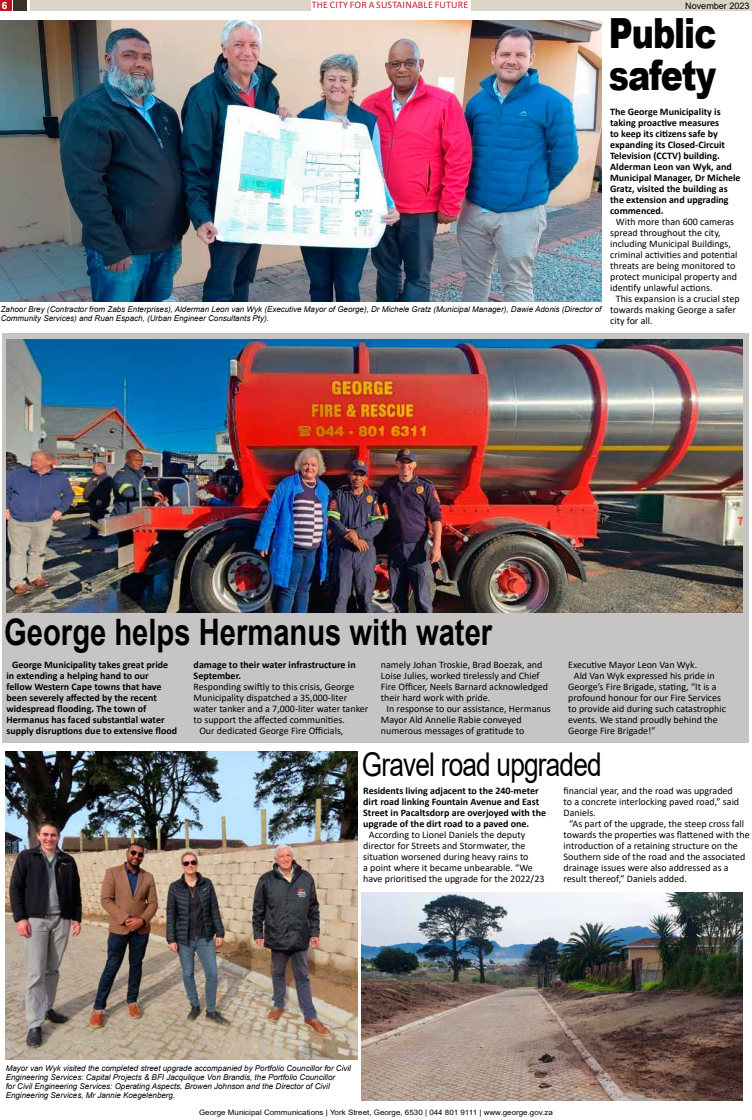
<style>
.page{position:relative;width:752px;height:1120px;background:#fff}
.page>*{position:absolute;margin:0;border:0;box-sizing:border-box;transform-origin:0 0}
.t1{font:900 41.6px/41.6px "Arial";letter-spacing:-.03em;color:#000;scale:.8 1}
.t2{font:700 36.4px "Arial";color:#000;scale:.8 1}
.t3{font:32.7px "Arial";letter-spacing:-.03em;color:#000;scale:.8 1}
.t4{font:10px/11px "Calibri";color:#000}
.t5{font:700 10px/11px "Calibri";color:#000}
.t6{font:10px "Calibri";letter-spacing:.02em;color:#c61c2a}
.t7{font:700 10px "Arial";color:#fff}
.t8{font:9px "Arial";color:#000}
.t9{font:italic 8px/9px "Arial";color:#000}
.t10{font:7.4px "Arial";color:#000;scale:1.08 1}
</style>
<div class="page">
<div style="left:30px;top:0;width:280px;height:11px;background:#dbd5c7"></div>
<div style="left:471px;top:0;width:280px;height:11px;background:#dbd5c7"></div>
<div style="left:13px;top:0;width:14px;height:11px;background:#3b3126"></div>
<div style="left:0;top:0;width:11px;height:11px;background:#bb1420"></div>
<div style="left:2px;top:334px;width:746px;height:409px;background:#c6c5c4"></div>
<img style="left:6px;top:751px;width:351px;height:308px">
<img style="left:0;top:21px;width:601px;height:281px">
<img style="left:361px;top:892px;width:381px;height:209px">
<img style="left:7px;top:340px;width:734px;height:272px">
<p class="t7" style="left:2px;top:-2px;width:7px">6</p>
<p class="t6" style="left:311px;top:-2px;width:100px">The City for a sustainable</p>
<p class="t6" style="left:434px;top:-2px;width:29px">future</p>
<p class="t8" style="left:685px;top:-1px;width:66px">November 2023</p>
<h1 class="t1" style="left:608px;top:11px;width:136px">Public safety</h1>
<p class="t5" style="left:610px;top:106px;width:132px">The George Municipality is taking proactive measures<br>to keep its citizens safe by expanding its Closed-Circuit<br>Television (CCTV) building.<br>Alderman Leon van Wyk, and<br>Municipal Manager, Dr Michele<br>Gratz, visited the building as the extension and upgrading commenced.</p>
<p class="t4" style="left:615px;top:216px;width:120px">With more than 600 cameras</p>
<p class="t4" style="left:610px;top:227px;width:112px">spread throughout the city,</p>
<p class="t4" style="left:610px;top:238px;width:122px">including Municipal Buildings,</p>
<p class="t4" style="left:610px;top:249px;width:129px">criminal activities and potential</p>
<p class="t4" style="left:610px;top:260px;width:126px">threats are being monitored to</p>
<p class="t4" style="left:610px;top:271px;width:128px">protect municipal property and</p>
<p class="t4" style="left:610px;top:282px;width:104px">identify unlawful actions.</p>
<p class="t4" style="left:615px;top:293px;width:125px">This expansion is a crucial step</p>
<p class="t4" style="left:610px;top:304px;width:127px">towards making George a safer</p>
<p class="t4" style="left:610px;top:315px;width:44px">city for all.</p>
<p class="t9" style="left:1px;top:305px;width:602px">Zahoor Brey (Contractor from Zabs Enterprises), Alderman Leon van Wyk (Executive Mayor of George), Dr Michele Gratz (Municipal Manager), Dawie Adonis (Director of<br>Community Services) and Ruan Espach, (Urban Engineer Consultants Pty).</p>
<h2 class="t2" style="left:4px;top:607px;width:611px">George helps Hermanus with water</h2>
<p class="t4" style="left:568px;top:659px;width:130px">Executive Mayor Leon Van Wyk.</p>
<p class="t4" style="left:573px;top:670px;width:142px">Ald Van Wyk expressed his pride in</p>
<p class="t4" style="left:568px;top:681px;width:150px">George’s Fire Brigade, stating, “It is a</p>
<p class="t4" style="left:568px;top:692px;width:154px">profound honour for our Fire Services</p>
<p class="t4" style="left:568px;top:703px;width:159px">to provide aid during such catastrophic</p>
<p class="t4" style="left:568px;top:714px;width:151px">events. We stand proudly behind the</p>
<p class="t4" style="left:568px;top:725px;width:89px">George Fire Brigade!”</p>
<h3 class="t3" style="left:361px;top:742px;width:301px">Gravel road upgraded</h3>
<p class="t5" style="left:363px;top:785px;width:184px">Residents living adjacent to the 240-meter dirt road linking Fountain Avenue and East Street in Pacaltsdorp are overjoyed with the upgrade of the dirt road to a paved one.</p>
<p class="t4" style="left:363px;top:829px;width:183px;text-indent:6px">According to Lionel Daniels the deputy director for Streets and Stormwater, the situation worsened during heavy rains to<br>a point where it became unbearable. “We have prioritised the upgrade for the 2022/23</p>
<p class="t4" style="left:381px;top:659px;width:163px">namely Johan Troskie, Brad Boezak, and</p>
<p class="t4" style="left:381px;top:670px;width:160px">Loise Julies, worked tirelessly and Chief</p>
<p class="t4" style="left:381px;top:681px;width:168px">Fire Officer, Neels Barnard acknowledged</p>
<p class="t4" style="left:381px;top:692px;width:111px">their hard work with pride.</p>
<p class="t4" style="left:386px;top:703px;width:166px">In response to our assistance, Hermanus</p>
<p class="t4" style="left:381px;top:714px;width:142px">Mayor Ald Annelie Rabie conveyed</p>
<p class="t4" style="left:381px;top:725px;width:145px">numerous messages of gratitude to</p>
<p class="t5" style="left:6px;top:659px;width:172px;text-indent:6px">George Municipality takes great pride in extending a helping hand to our<br>fellow Western Cape towns that have been severely affected by the recent widespread flooding. The town of Hermanus has faced substantial water supply disruptions due to extensive flood</p>
<p class="t5" style="left:193px;top:659px;width:163px">damage to their water infrastructure in<br>September.</p>
<p class="t4" style="left:193px;top:681px;width:162px">Responding swiftly to this crisis, George</p>
<p class="t4" style="left:193px;top:692px;width:155px">Municipality dispatched a 35,000-liter</p>
<p class="t4" style="left:193px;top:703px;width:176px">water tanker and a 7,000-liter water tanker</p>
<p class="t4" style="left:193px;top:714px;width:153px">to support the affected communities.</p>
<p class="t4" style="left:199px;top:725px;width:145px">Our dedicated George Fire Officials,</p>
<p class="t4" style="left:563px;top:785px;width:171px">financial year, and the road was upgraded</p>
<p class="t4" style="left:563px;top:796px;width:177px">to a concrete interlocking paved road,” said</p>
<p class="t4" style="left:563px;top:807px;width:34px">Daniels.</p>
<p class="t4" style="left:569px;top:818px;width:176px">“As part of the upgrade, the steep cross fall</p>
<p class="t4" style="left:563px;top:829px;width:188px">towards the properties was flattened with the</p>
<p class="t4" style="left:563px;top:840px;width:176px">introduction of a retaining structure on the</p>
<p class="t4" style="left:563px;top:851px;width:183px">Southern side of the road and the associated</p>
<p class="t4" style="left:563px;top:862px;width:166px">drainage issues were also addressed as a</p>
<p class="t4" style="left:563px;top:873px;width:125px">result thereof,” Daniels added.</p>
<p class="t9" style="left:6px;top:1064px;width:347px">Mayor van Wyk visited the completed street upgrade accompanied by Portfolio Councillor for Civil Engineering Services: Capital Projects &amp; BFI Jacqulique Von Brandis, the Portfolio Councillor<br>for Civil Engineering Services: Operating Aspects, Browen Johnson and the Director of Civil Engineering Services, Mr Jannie Koegelenberg.</p>
<p class="t10" style="left:199px;top:1107px;width:329px">George Municipal Communications | York Street, George, 6530 | 044 801 9111 | www.george.gov.za</p>
</div>
